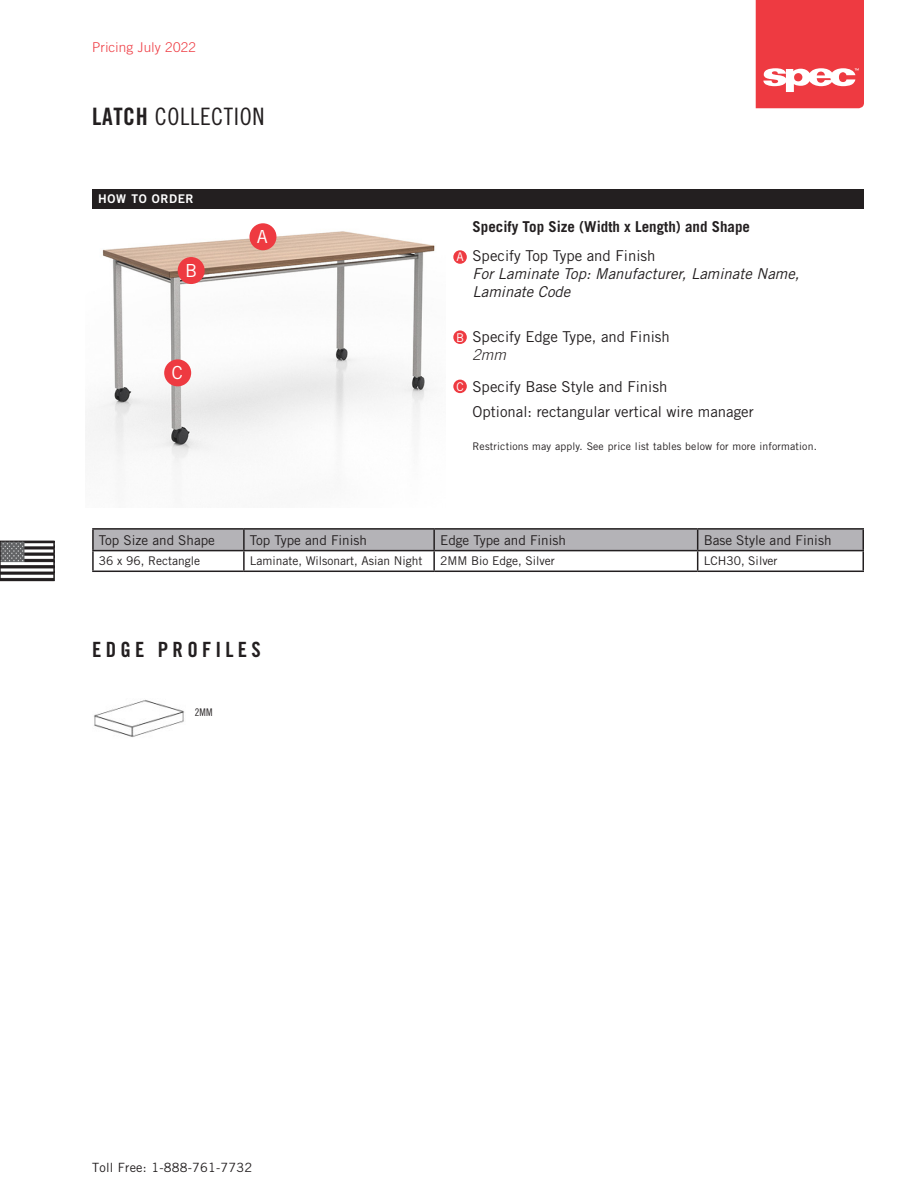
<style>
.page{position:relative;width:918px;height:1188px;background:#fff}
.page>*{position:absolute;margin:0;border:0;box-sizing:border-box;transform-origin:0 0}
.t1{font:24px "Trade Gothic LT Std Cn 18";letter-spacing:.025em;color:#231f20}
.t2{font:21px "Trade Gothic LT Std Bd Cn 20";letter-spacing:.2em;color:#231f20}
.t3{font:18px "Trade Gothic LT Std";color:#fff}
.t4{font:15px "Trade Gothic LT Std";color:#231f20}
.t5{font:italic 15px/18px "Trade Gothic LT Std";color:#231f20}
.t6{font:700 15px "Trade Gothic LT Std";color:#231f20}
.t7{font:italic 300 15px "Trade Gothic LT Std";color:#231f20}
.t8{font:13.5px "Trade Gothic LT Std";color:#231f20}
.t9{font:300 13.5px "Trade Gothic LT Std";letter-spacing:.015em;color:#ee3a41}
.t10{font:12.75px "Trade Gothic LT Std";letter-spacing:.015em;color:#231f20}
.t11{font:12px "Trade Gothic LT Std";color:#231f20}
.t12{font:12px "Trade Gothic LT Std Bd 2";letter-spacing:.05em;color:#fff}
.t13{font:12px "Trade Gothic LT Std";color:#fff}
.COPY{font:10.5px "Trade Gothic LT Std";letter-spacing:.015em;color:#231f20}
.t14{font:10.5px "Trade Gothic LT Std Cn 18";color:#231f20}
.s1{font-family:"Trade Gothic LT Std Bd Cn 20"}
</style>
<div class="page">
<svg style="left:756px;top:0;width:108px;height:108px;background:#ef4e54"></svg>
<img style="left:2px;top:543px;width:50px;height:36px">
<div style="left:0;top:541px;width:54px;height:40px;border:1px solid #231f20"></div>
<img style="left:86px;top:223px;width:349px;height:243px">
<div style="left:178px;top:257px;width:27px;height:27px;background:#ee3a41;border-radius:50%"></div>
<div style="left:164px;top:359px;width:27px;height:27px;background:#ee3a41;border-radius:50%"></div>
<div style="left:249px;top:223px;width:27px;height:27px;background:#ee3a41;border-radius:50%"></div>
<div style="left:92px;top:189px;width:772px;height:20px;background:#231f20"></div>
<div style="left:453px;top:250px;width:14px;height:14px;background:#ee3a41;border-radius:50%"></div>
<div style="left:453px;top:330px;width:14px;height:14px;background:#ee3a41;border-radius:50%"></div>
<div style="left:453px;top:380px;width:14px;height:13px;background:#ee3a41;border-radius:50%"></div>
<hr style="left:92px;top:528px;width:152px;height:2px;background:#231f20">
<hr style="left:92px;top:530px;width:2px;height:20px;background:#231f20">
<hr style="left:92px;top:550px;width:152px;height:1px;background:#231f20">
<hr style="left:92px;top:551px;width:2px;height:20px;background:#231f20">
<hr style="left:698px;top:550px;width:166px;height:1px;background:#231f20">
<hr style="left:92px;top:571px;width:152px;height:1px;background:#231f20">
<hr style="left:244px;top:571px;width:190px;height:1px;background:#231f20">
<hr style="left:434px;top:571px;width:264px;height:1px;background:#231f20">
<hr style="left:698px;top:571px;width:166px;height:1px;background:#231f20">
<hr style="left:244px;top:528px;width:190px;height:2px;background:#231f20">
<hr style="left:434px;top:528px;width:264px;height:2px;background:#231f20">
<hr style="left:698px;top:528px;width:166px;height:2px;background:#231f20">
<hr style="left:862px;top:530px;width:2px;height:20px;background:#231f20">
<svg style="left:93px;top:529px;width:770px;height:42px"></svg>
<hr style="left:862px;top:551px;width:2px;height:20px;background:#231f20">
<img style="left:94px;top:699px;width:90px;height:39px">
<p class="t9" style="left:92px;top:39px;width:105px">Pricing July 2022</p>
<p class="t1" style="left:92px;top:102px;width:174px"><span class="s1">LATCH</span> COLLECTION</p>
<p class="t12" style="left:98px;top:191px;width:97px">HOW TO ORDER</p>
<p class="t3" style="left:185px;top:260px;width:14px">B</p>
<p class="t3" style="left:172px;top:362px;width:12px">C</p>
<p class="t3" style="left:257px;top:226px;width:12px">A</p>
<p class="t13" style="left:456px;top:250px;width:9px">A</p>
<p class="t13" style="left:456px;top:330px;width:10px">B</p>
<p class="t13" style="left:456px;top:379px;width:9px">C</p>
<p class="t6" style="left:472px;top:218px;width:279px">Specify Top Size (Width x Length) and Shape</p>
<p class="t4" style="left:472px;top:247px;width:185px">Specify Top Type and Finish</p>
<p class="t5" style="left:472px;top:265px;width:328px">For Laminate Top: Manufacturer, Laminate Name,<br>Laminate Code</p>
<p class="t4" style="left:472px;top:328px;width:199px">Specify Edge Type, and Finish</p>
<p class="t7" style="left:472px;top:346px;width:35px">2mm</p>
<p class="t4" style="left:472px;top:377px;width:196px">Specify Base Style and Finish</p>
<p class="t4" style="left:472px;top:403px;width:283px">Optional: rectangular vertical wire manager</p>
<p class="COPY" style="left:472px;top:440px;width:346px">Restrictions may apply. See price list tables below for more information.</p>
<p class="t8" style="left:99px;top:532px;width:118px">Top Size and Shape</p>
<p class="t8" style="left:250px;top:532px;width:119px">Top Type and Finish</p>
<p class="t8" style="left:440px;top:532px;width:127px">Edge Type and Finish</p>
<p class="t8" style="left:704px;top:532px;width:129px">Base Style and Finish</p>
<p class="t11" style="left:99px;top:554px;width:103px">36 x 96, Rectangle</p>
<p class="t11" style="left:250px;top:554px;width:174px">Laminate, Wilsonart, Asian Night</p>
<p class="t11" style="left:440px;top:554px;width:116px">2MM Bio Edge, Silver</p>
<p class="t11" style="left:704px;top:554px;width:75px">LCH30, Silver</p>
<p class="t2" style="left:92px;top:637px;width:170px">EDGE PROFILES</p>
<p class="t14" style="left:195px;top:706px;width:20px">2MM</p>
<p class="t10" style="left:92px;top:1160px;width:162px">Toll Free: 1-888-761-7732</p>
</div>
